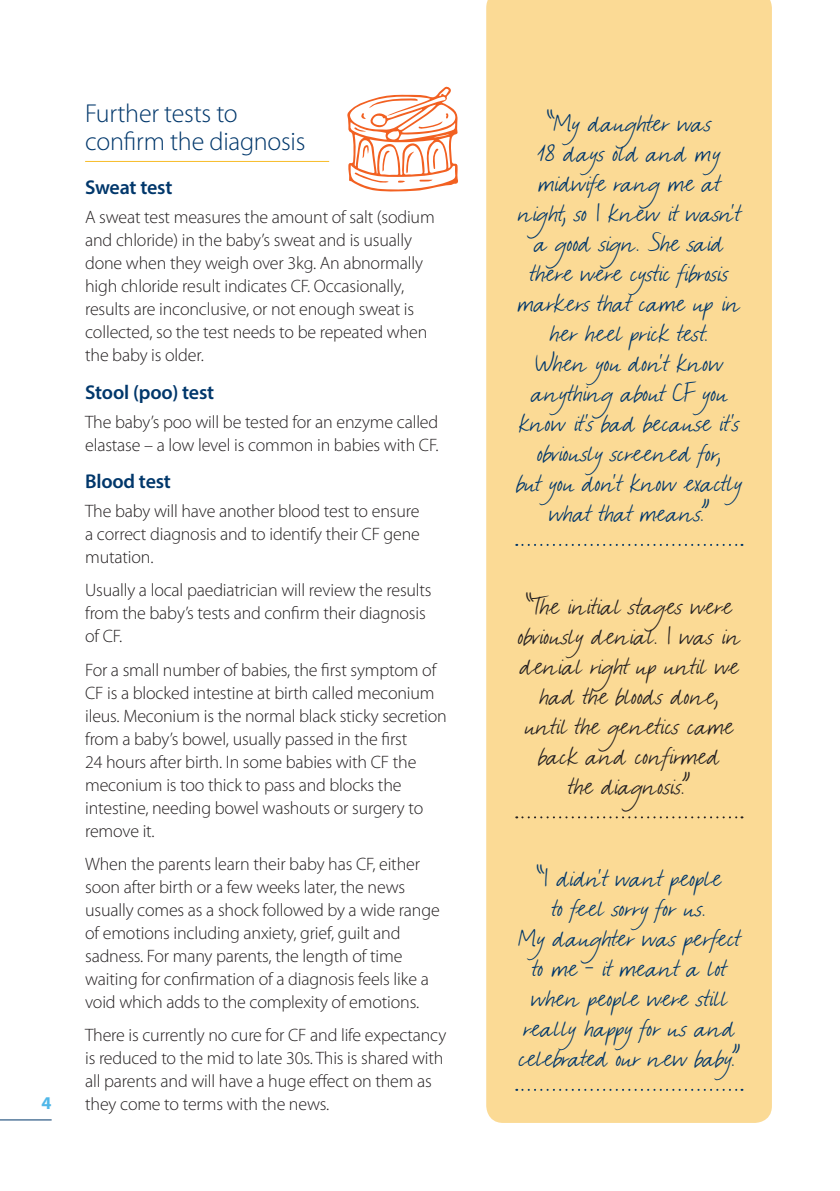
<style>
.page{position:relative;width:840px;height:1191px;background:#fff}
.page>*{position:absolute;margin:0;border:0;box-sizing:border-box;transform-origin:0 0}
.t1{font:26px/30px "Manolo Handwriting";letter-spacing:.015em;color:#00376b;text-align:center}
.t2{font:26px/30px "Manolo Handwriting";letter-spacing:.015em;color:#231f20;text-align:center}
.t3{font:300 26px/28px "Myriad Pro";letter-spacing:-.01em;color:#00376b}
.t4{font:600 20px "Myriad Pro";letter-spacing:-.01em;color:#00376b}
.t5{font:300 18px/23px "Myriad Pro";letter-spacing:-.01em;color:#231f20}
.t6{font:700 18px "Myriad Pro";color:#50b7e8}
</style>
<div class="page">
<hr style="left:0;top:1119px;width:52px;height:1px;background:#00376b">
<div style="left:486px;top:0;width:285px;height:1123px;background:#fbda95"></div>
<hr style="left:85px;top:161px;width:244px;height:1px;background:#f7bc28">
<svg style="left:516px;top:544px;width:226px;height:2px"></svg>
<svg style="left:516px;top:816px;width:226px;height:2px"></svg>
<svg style="left:516px;top:1088px;width:226px;height:2px"></svg>
<svg style="left:347px;top:86px;width:111px;height:106px"></svg>
<p class="t6" style="left:42px;top:1091px;width:11px">4</p>
<h1 class="t3" style="left:85px;top:99px;width:222px">Further tests to confirm the diagnosis</h1>
<p class="t4" style="left:85px;top:175px;width:89px">Sweat test</p>
<p class="t5" style="left:85px;top:205px;width:351px">A sweat test measures the amount of salt (sodium and chloride) in the baby’s sweat and is usually done when they weigh over 3kg. An abnormally high chloride result indicates CF. Occasionally, results are inconclusive, or not enough sweat is collected, so the test needs to be repeated when the baby is older.</p>
<p class="t4" style="left:85px;top:379px;width:130px">Stool (poo) test</p>
<p class="t5" style="left:85px;top:410px;width:354px">The baby’s poo will be tested for an enzyme called elastase – a low level is common in babies with CF.</p>
<p class="t4" style="left:85px;top:469px;width:87px">Blood test</p>
<p class="t5" style="left:85px;top:499px;width:336px;text-align:justify">The baby will have another blood test to ensure a correct diagnosis and to identify their CF gene mutation.</p>
<p class="t5" style="left:85px;top:579px;width:348px">Usually a local paediatrician will review the results from the baby’s tests and confirm their diagnosis of CF.</p>
<p class="t5" style="left:85px;top:658px;width:363px">For a small number of babies, the first symptom of CF is a blocked intestine at birth called meconium ileus. Meconium is the normal black sticky secretion from a baby’s bowel, usually passed in the first<br>24 hours after birth. In some babies with CF the meconium is too thick to pass and blocks the intestine, needing bowel washouts or surgery to remove it.</p>
<p class="t5" style="left:85px;top:852px;width:356px">When the parents learn their baby has CF, either soon after birth or a few weeks later, the news usually comes as a shock followed by a wide range of emotions including anxiety, grief, guilt and sadness. For many parents, the length of time waiting for confirmation of a diagnosis feels like a void which adds to the complexity of emotions.</p>
<p class="t5" style="left:85px;top:1023px;width:362px">There is currently no cure for CF and life expectancy is reduced to the mid to late 30s. This is shared with all parents and will have a huge effect on them as they come to terms with the news.</p>
<p class="t1" style="left:515px;top:107px;width:227px">“My daughter was<br>18 days old and my midwife rang me at night, so I knew it wasn´t a good sign. She said there were cystic fibrosis markers that came up in her heel prick test.<br>When you don´t know anything about CF you know it´s bad because it´s obviously screened for,<br>but you don´t know exactly what that means.”</p>
<h1 class="t2" style="left:517px;top:589px;width:224px">“The initial stages were obviously denial. I was in denial right up until we had the bloods done, until the genetics came back and confirmed<br>the diagnosis.”</h1>
<h1 class="t1" style="left:517px;top:862px;width:223px">“I didn´t want people<br>to feel sorry for us.<br>My daughter was perfect to me – it meant a lot when people were still really happy for us and celebrated our new baby.”</h1>
</div>
